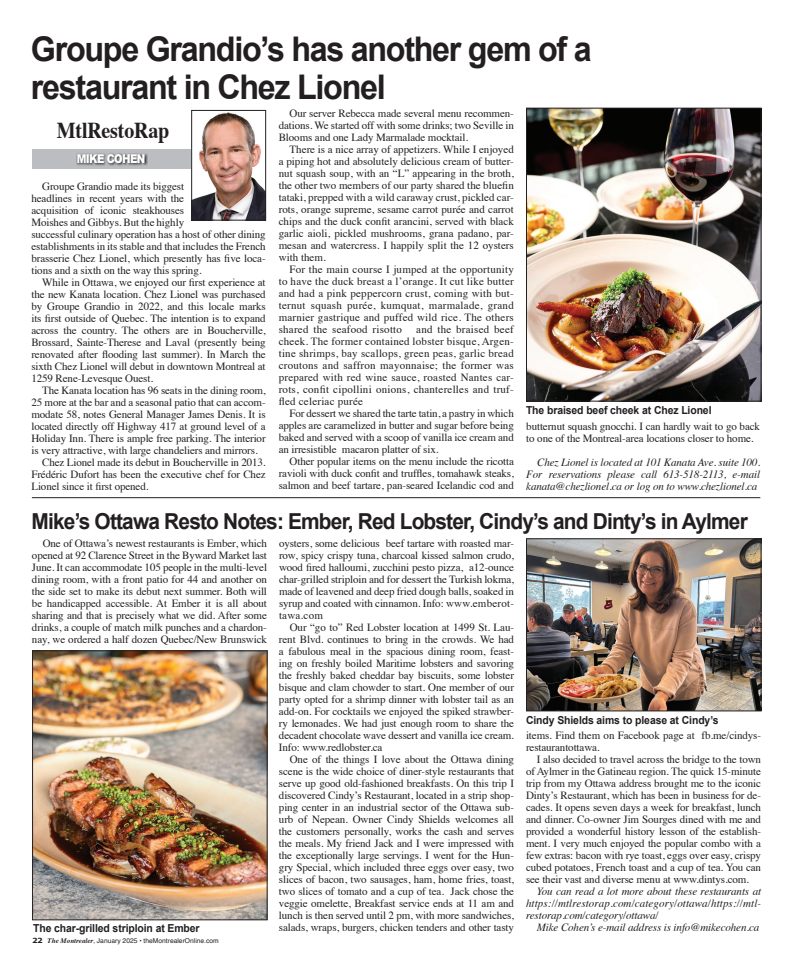
<style>
.page{position:relative;width:792px;height:972px;background:#fff}
.page>*{position:absolute;margin:0;border:0;box-sizing:border-box;transform-origin:0 0}
.t1{font:700 34px/38px "Arial";letter-spacing:-.04em;color:#231f20;scale:.95 1}
.t2{font:700 22.7px "Times";letter-spacing:-.01em;color:#231f20;scale:.88 1}
.t3{font:700 22px "Arial";letter-spacing:-.04em;color:#231f20;scale:.95 1}
.t4{font:900 12.1px "Arial";letter-spacing:-.06em;color:#fff;scale:.85 1}
.t5{font:11px/12px "Times";letter-spacing:-.01em;color:#231f20;text-align:justify}
.t6{font:italic 11px/12px "Times";letter-spacing:-.01em;color:#231f20;text-align:justify}
.t7{font:700 11px "Arial";letter-spacing:-.01em;color:#231f20;scale:.95 1}
.t8{font:6.7px "Helvetica";color:#231f20}
.s1{font-family:"Myriad Pro";font-weight:700;font-size:8px}
.s2{font-family:"Times";font-weight:700;font-style:italic;font-size:7px}
.s3{font-family:"Times";font-size:7px}
</style>
<div class="page">
<div style="left:32px;top:150px;width:171px;height:19px;background:#bcbdc0"></div>
<img style="left:193px;top:112px;width:71px;height:106px">
<div style="left:191px;top:110px;width:75px;height:110px;border:1px solid #231f20"></div>
<img style="left:76px;top:153px;width:72px;height:13px">
<hr style="left:32px;top:497px;width:728px;height:1px;background:#231f20">
<img style="left:528px;top:110px;width:231px;height:289px">
<div style="left:526px;top:108px;width:235px;height:293px;border:1px solid #231f20"></div>
<img style="left:528px;top:541px;width:231px;height:168px">
<div style="left:526px;top:539px;width:235px;height:172px;border:1px solid #231f20"></div>
<img style="left:34px;top:653px;width:231px;height:265px">
<div style="left:32px;top:651px;width:235px;height:269px;border:1px solid #231f20"></div>
<h1 class="t1" style="left:31px;top:31px;width:592px">Groupe Grandio’s has another gem of a restaurant in Chez Lionel</h1>
<p class="t5" style="left:279px;top:107px;width:237px;text-indent:11px">Our server Rebecca made several menu recommen&shy;dations. We started off with some drinks; two Seville in Blooms and one Lady Marmalade mocktail.</p>
<p class="t5" style="left:279px;top:143px;width:237px;text-indent:11px">There is a nice array of appetizers. While I enjoyed a piping hot and absolutely delicious cream of butter&shy;nut squash soup, with an “L” appearing in the broth, the other two members of our party shared the bluefin tataki, prepped with a wild caraway crust, pickled car&shy;rots, orange supreme, sesame carrot purée and carrot chips and the duck confit arancini, served with black garlic aioli, pickled mushrooms, grana padano, par&shy;mesan and watercress. I happily split the 12 oysters with them.</p>
<p class="t5" style="left:279px;top:263px;width:237px;text-indent:11px">For the main course I jumped at the opportunity to have the duck breast a l’orange. It cut like butter and had a pink peppercorn crust, coming with but&shy;ternut squash purée, kumquat, marmalade, grand marnier gastrique and puffed wild rice. The others shared the seafood risotto</p>
<h2 class="t2" style="left:57px;top:108px;width:129px">MtlRestoRap</h2>
<p class="t4" style="left:77px;top:150px;width:82px">MIKE COHEN</p>
<p class="t5" style="left:31px;top:179px;width:236px;text-align:left;text-indent:11px">Groupe Grandio made its biggest<br>headlines in recent years with the<br>acquisition of iconic steakhouses<br>Moishes and Gibbys. But the highly<br>successful culinary operation has a host of other dining establishments in its stable and that includes the French brasserie Chez Lionel, which presently has five loca&shy;tions and a sixth on the way this spring.</p>
<p class="t5" style="left:31px;top:275px;width:236px;text-indent:11px">While in Ottawa, we enjoyed our first experience at the new Kanata location. Chez Lionel was purchased by Groupe Grandio in 2022, and this locale marks its first outside of Quebec. The intention is to expand across the country. The others are in Boucherville, Brossard, Sainte-Therese and Laval (presently being renovated after flooding last summer). In March the sixth Chez Lionel will debut in downtown Montreal at 1259 Rene-Levesque Ouest.</p>
<p class="t5" style="left:42px;top:383px;width:225px">The Kanata location has 96 seats in the dining room,</p>
<p class="t5" style="left:31px;top:395px;width:236px">25 more at the bar and a seasonal patio that can accom-</p>
<p class="t5" style="left:31px;top:407px;width:236px">modate 58, notes General Manager James Denis. It is</p>
<p class="t5" style="left:31px;top:419px;width:236px">located directly off Highway 417 at ground level of a</p>
<p class="t5" style="left:31px;top:431px;width:236px">Holiday Inn. There is ample free parking. The interior</p>
<p class="t5" style="left:31px;top:443px;width:228px">is very attractive, with large chandeliers and mirrors.</p>
<p class="t5" style="left:42px;top:455px;width:225px">Chez Lionel made its debut in Boucherville in 2013.</p>
<p class="t5" style="left:31px;top:467px;width:236px">Frédéric Dufort has been the executive chef for Chez</p>
<p class="t5" style="left:31px;top:479px;width:119px">Lionel since it first opened.</p>
<p class="t5" style="left:279px;top:323px;width:237px;text-indent:138px">and the braised beef cheek. The former contained lobster bisque, Argen&shy;tine shrimps, bay scallops, green peas, garlic bread croutons and saffron mayonnaise; the former was prepared with red wine sauce, roasted Nantes car&shy;rots, confit cipollini onions, chanterelles and truf&shy;fled celeriac purée</p>
<p class="t5" style="left:279px;top:407px;width:237px;text-indent:11px">For dessert we shared the tarte tatin, a pastry in which apples are caramelized in butter and sugar before being baked and served with a scoop of vanilla ice cream and an irresistible macaron platter of six.</p>
<p class="t5" style="left:279px;top:455px;width:237px;text-indent:11px">Other popular items on the menu include the ricotta ravioli with duck confit and truffles, tomahawk steaks, salmon and beef tartare, pan-seared Icelandic cod and</p>
<p class="t7" style="left:526px;top:403px;width:197px">The braised beef cheek at Chez Lionel</p>
<p class="t5" style="left:526px;top:419px;width:235px">butternut squash gnocchi. I can hardly wait to go back to one of the Montreal-area locations closer to home.</p>
<p class="t6" style="left:526px;top:456px;width:235px;text-indent:11px">Chez Lionel is located at 101 Kanata Ave. suite 100.<br>For reservations please call 613-518-2113, e-mail kanata@chezlionel.ca or log on to www.chezlionel.ca</p>
<h3 class="t3" style="left:32px;top:507px;width:755px">Mike’s Ottawa Resto Notes: Ember, Red Lobster, Cindy’s and Dinty’s in Aylmer</h3>
<p class="t5" style="left:32px;top:536px;width:237px;text-indent:11px">One of Ottawa’s newest restaurants is Ember, which opened at 92 Clarence Street in the Byward Market last June. It can accommodate 105 people in the multi-level dining room, with a front patio for 44 and another on the side set to make its debut next summer. Both will be handicapped accessible. At Ember it is all about sharing and that is precisely what we did. After some drinks, a couple of match milk punches and a chardon&shy;nay, we ordered a half dozen Quebec/New Brunswick</p>
<p class="t5" style="left:279px;top:536px;width:237px">oysters, some delicious beef tartare with roasted mar&shy;row, spicy crispy tuna, charcoal kissed salmon crudo, wood fired halloumi, zucchini pesto pizza, a12-ounce char-grilled striploin and for dessert the Turkish lokma, made of leavened and deep fried dough balls, soaked in syrup and coated with cinnamon. Info: www.emberot&shy;tawa.com</p>
<p class="t5" style="left:279px;top:620px;width:237px;text-indent:11px">Our “go to” Red Lobster location at 1499 St. Lau&shy;rent Blvd. continues to bring in the crowds. We had a fabulous meal in the spacious dining room, feast&shy;ing on freshly boiled Maritime lobsters and savoring the freshly baked cheddar bay biscuits, some lobster bisque and clam chowder to start. One member of our party opted for a shrimp dinner with lobster tail as an add-on. For cocktails we enjoyed the spiked strawber&shy;ry lemonades. We had just enough room to share the decadent chocolate wave dessert and vanilla ice cream.<br>Info: www.redlobster.ca</p>
<p class="t5" style="left:279px;top:752px;width:237px;text-indent:11px">One of the things I love about the Ottawa dining scene is the wide choice of diner-style restaurants that serve up good old-fashioned breakfasts. On this trip I discovered Cindy’s Restaurant, located in a strip shop&shy;ping center in an industrial sector of the Ottawa sub&shy;urb of Nepean. Owner Cindy Shields welcomes all the customers personally, works the cash and serves the meals. My friend Jack and I were impressed with the exceptionally large servings. I went for the Hun&shy;gry Special, which included three eggs over easy, two slices of bacon, two sausages, ham, home fries, toast, two slices of tomato and a cup of tea. Jack chose the veggie omelette, Breakfast service ends at 11 am and lunch is then served until 2 pm, with more sandwiches, salads, wraps, burgers, chicken tenders and other tasty</p>
<p class="t7" style="left:33px;top:921px;width:177px">The char-grilled striploin at Ember</p>
<p class="t8" style="left:32px;top:935px;width:188px"><span class="s1">22</span> <span class="s2">The Montrealer</span><span class="s3">,</span> January 2025 • theMontrealerOnline.com</p>
<p class="t7" style="left:526px;top:713px;width:204px">Cindy Shields aims to please at Cindy’s</p>
<p class="t5" style="left:526px;top:728px;width:237px">items. Find them on Facebook page at fb.me/cindys&shy;restaurantottawa.</p>
<p class="t5" style="left:526px;top:752px;width:237px;text-indent:11px">I also decided to travel across the bridge to the town of Aylmer in the Gatineau region. The quick 15-minute trip from my Ottawa address brought me to the iconic Dinty’s Restaurant, which has been in business for de&shy;cades. It opens seven days a week for breakfast, lunch and dinner. Co-owner Jim Sourges dined with me and provided a wonderful history lesson of the establish&shy;ment. I very much enjoyed the popular combo with a few extras: bacon with rye toast, eggs over easy, crispy cubed potatoes, French toast and a cup of tea. You can see their vast and diverse menu at www.dintys.com.</p>
<p class="t6" style="left:526px;top:884px;width:237px;text-indent:11px">You can read a lot more about these restaurants at https://mtlrestorap.com/category/ottawa/https://mtl&shy;restorap.com/category/ottawa/</p>
<p class="t6" style="left:537px;top:920px;width:224px">Mike Cohen’s e-mail address is info@mikecohen.ca</p>
</div>
